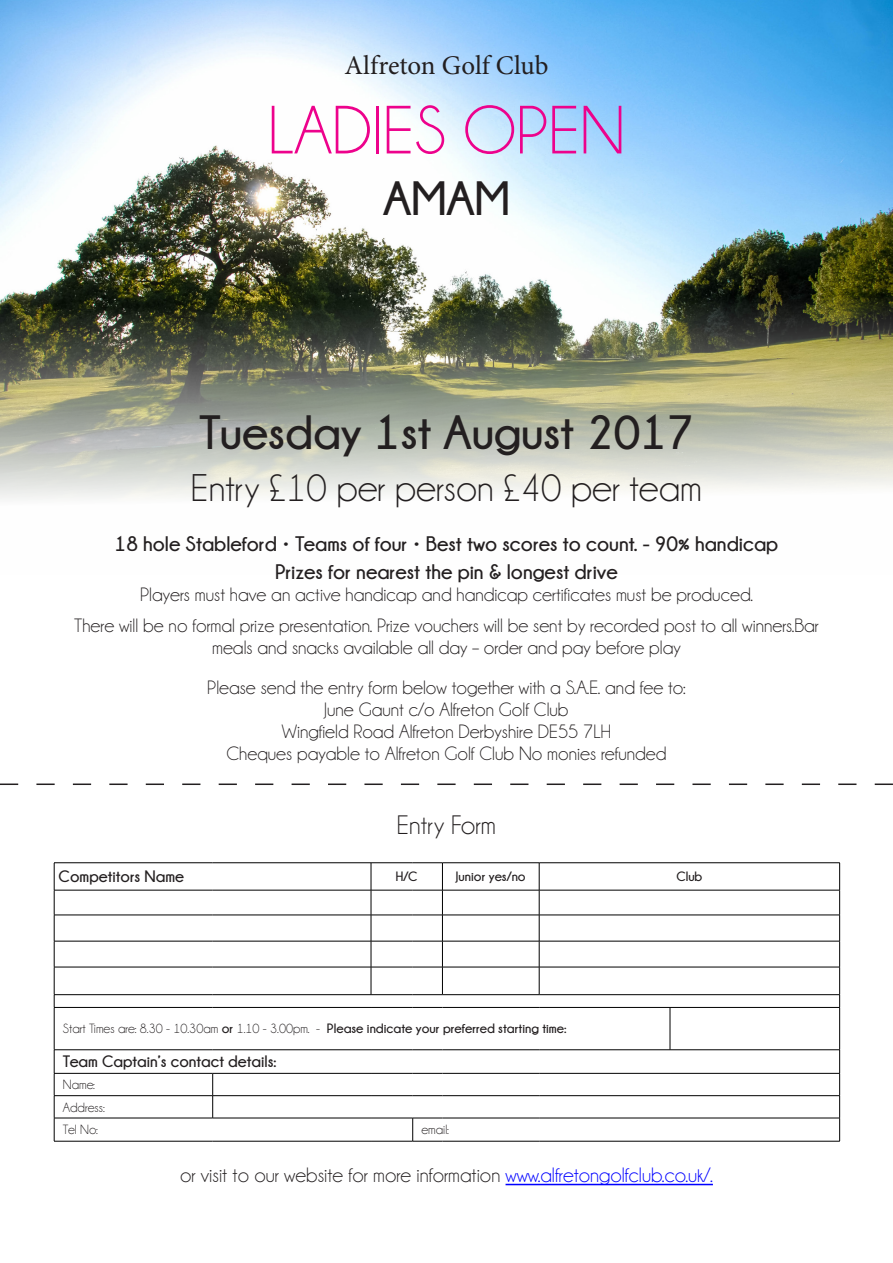
<style>
.page{position:relative;width:893px;height:1263px;background:#fff}
.page>*{position:absolute;margin:0;border:0;box-sizing:border-box;transform-origin:0 0}
.t1{font:69px "Champagne&Limousines";color:#ed028c}
.t2{font:700 48px "Champagne&Limousines";color:#231f20}
.t3{font:39px "Champagne&Limousines";color:#231f20}
.t4{font:27px "Minion Pro";color:#231f20}
.body{font:27px "Champagne&Limousines";color:#231f20}
.t5{font:700 21px "Champagne&Limousines";color:#231f20}
.body-2{font:21px "Champagne&Limousines";color:#231f20}
.body-3{font:19.5px/22.2px "Champagne&Limousines";color:#231f20;text-align:center}
.body-4{font:700 16.5px "Champagne&Limousines";color:#231f20}
.body-5{font:700 13.5px "Champagne&Limousines";color:#231f20}
.body-6{font:13.5px "Champagne&Limousines";color:#231f20}
.s1{font-weight:400}
.s2{color:#00f}
</style>
<div class="page">
<img style="left:0;top:0;width:893px;height:499px">
<hr style="left:506px;top:1184px;width:207px;height:1px;background:#00f">
<svg style="left:55px;top:863px;width:784px;height:278px"></svg>
<hr style="left:54px;top:862px;width:159px;height:1px;background:#000">
<hr style="left:213px;top:862px;width:158px;height:1px;background:#000">
<hr style="left:371px;top:862px;width:42px;height:1px;background:#000">
<hr style="left:442px;top:862px;width:97px;height:1px;background:#000">
<hr style="left:539px;top:862px;width:131px;height:1px;background:#000">
<hr style="left:670px;top:862px;width:170px;height:1px;background:#000">
<hr style="left:54px;top:890px;width:159px;height:1px;background:#000">
<hr style="left:213px;top:890px;width:158px;height:1px;background:#000">
<hr style="left:371px;top:890px;width:42px;height:1px;background:#000">
<hr style="left:442px;top:890px;width:97px;height:1px;background:#000">
<hr style="left:539px;top:890px;width:131px;height:1px;background:#000">
<hr style="left:670px;top:890px;width:170px;height:1px;background:#000">
<hr style="left:54px;top:915px;width:159px;height:1px;background:#000">
<hr style="left:213px;top:915px;width:158px;height:1px;background:#000">
<hr style="left:371px;top:915px;width:42px;height:1px;background:#000">
<hr style="left:442px;top:915px;width:97px;height:1px;background:#000">
<hr style="left:539px;top:915px;width:131px;height:1px;background:#000">
<hr style="left:670px;top:915px;width:170px;height:1px;background:#000">
<hr style="left:54px;top:941px;width:159px;height:1px;background:#000">
<hr style="left:213px;top:941px;width:158px;height:1px;background:#000">
<hr style="left:371px;top:941px;width:42px;height:1px;background:#000">
<hr style="left:442px;top:941px;width:97px;height:1px;background:#000">
<hr style="left:539px;top:941px;width:131px;height:1px;background:#000">
<hr style="left:670px;top:941px;width:170px;height:1px;background:#000">
<hr style="left:54px;top:967px;width:159px;height:1px;background:#000">
<hr style="left:213px;top:967px;width:158px;height:1px;background:#000">
<hr style="left:371px;top:967px;width:42px;height:1px;background:#000">
<svg style="left:371px;top:863px;width:1px;height:131px"></svg>
<hr style="left:442px;top:967px;width:97px;height:1px;background:#000">
<hr style="left:539px;top:967px;width:131px;height:1px;background:#000">
<svg style="left:539px;top:863px;width:1px;height:131px"></svg>
<hr style="left:670px;top:967px;width:170px;height:1px;background:#000">
<hr style="left:54px;top:994px;width:159px;height:1px;background:#000">
<svg style="left:54px;top:863px;width:1px;height:144px"></svg>
<hr style="left:213px;top:994px;width:158px;height:1px;background:#000">
<hr style="left:371px;top:994px;width:42px;height:1px;background:#000">
<svg style="left:413px;top:862px;width:30px;height:133px"></svg>
<hr style="left:442px;top:994px;width:97px;height:1px;background:#000">
<hr style="left:539px;top:994px;width:131px;height:1px;background:#000">
<hr style="left:670px;top:994px;width:170px;height:1px;background:#000">
<svg style="left:839px;top:863px;width:1px;height:144px"></svg>
<hr style="left:54px;top:1007px;width:159px;height:1px;background:#000">
<hr style="left:54px;top:1007px;width:1px;height:42px;background:#000">
<hr style="left:213px;top:1007px;width:158px;height:1px;background:#000">
<hr style="left:371px;top:1007px;width:42px;height:1px;background:#000">
<svg style="left:413px;top:1007px;width:29px;height:1px"></svg>
<hr style="left:442px;top:1007px;width:97px;height:1px;background:#000">
<hr style="left:539px;top:1007px;width:131px;height:1px;background:#000">
<hr style="left:670px;top:1007px;width:170px;height:1px;background:#000">
<hr style="left:670px;top:1007px;width:1px;height:42px;background:#000">
<hr style="left:839px;top:1007px;width:1px;height:42px;background:#000">
<hr style="left:54px;top:1049px;width:159px;height:1px;background:#000">
<hr style="left:213px;top:1049px;width:158px;height:1px;background:#000">
<hr style="left:371px;top:1049px;width:42px;height:1px;background:#000">
<svg style="left:413px;top:1049px;width:29px;height:1px"></svg>
<hr style="left:442px;top:1049px;width:97px;height:1px;background:#000">
<hr style="left:539px;top:1049px;width:131px;height:1px;background:#000">
<hr style="left:670px;top:1049px;width:170px;height:1px;background:#000">
<hr style="left:54px;top:1073px;width:159px;height:1px;background:#000">
<hr style="left:213px;top:1073px;width:158px;height:1px;background:#000">
<hr style="left:371px;top:1073px;width:42px;height:1px;background:#000">
<svg style="left:413px;top:1073px;width:29px;height:1px"></svg>
<hr style="left:442px;top:1073px;width:97px;height:1px;background:#000">
<hr style="left:539px;top:1073px;width:131px;height:1px;background:#000">
<hr style="left:670px;top:1073px;width:170px;height:1px;background:#000">
<hr style="left:54px;top:1095px;width:159px;height:1px;background:#000">
<hr style="left:213px;top:1095px;width:158px;height:1px;background:#000">
<svg style="left:212px;top:1073px;width:1px;height:45px"></svg>
<hr style="left:371px;top:1095px;width:42px;height:1px;background:#000">
<svg style="left:413px;top:1095px;width:29px;height:1px"></svg>
<hr style="left:442px;top:1095px;width:97px;height:1px;background:#000">
<hr style="left:539px;top:1095px;width:131px;height:1px;background:#000">
<hr style="left:670px;top:1095px;width:170px;height:1px;background:#000">
<hr style="left:54px;top:1118px;width:159px;height:1px;background:#000">
<svg style="left:54px;top:1050px;width:1px;height:91px"></svg>
<hr style="left:213px;top:1118px;width:158px;height:1px;background:#000">
<hr style="left:371px;top:1118px;width:42px;height:1px;background:#000">
<hr style="left:442px;top:1118px;width:97px;height:1px;background:#000">
<hr style="left:539px;top:1118px;width:131px;height:1px;background:#000">
<hr style="left:670px;top:1118px;width:170px;height:1px;background:#000">
<svg style="left:839px;top:1050px;width:1px;height:91px"></svg>
<hr style="left:54px;top:1141px;width:159px;height:1px;background:#000">
<hr style="left:213px;top:1141px;width:158px;height:1px;background:#000">
<hr style="left:371px;top:1141px;width:42px;height:1px;background:#000">
<svg style="left:412px;top:1118px;width:30px;height:24px"></svg>
<hr style="left:442px;top:1141px;width:97px;height:1px;background:#000">
<hr style="left:539px;top:1141px;width:131px;height:1px;background:#000">
<hr style="left:670px;top:1141px;width:170px;height:1px;background:#000">
<svg style="left:0;top:783px;width:893px;height:2px"></svg>
<p class="t4" style="left:344px;top:47px;width:205px">Alfreton Golf Club</p>
<p class="t1" style="left:268px;top:96px;width:359px">LADIES OPEN</p>
<p class="t2" style="left:383px;top:172px;width:128px">AMAM</p>
<p class="t2" style="left:199px;top:406px;width:496px">Tuesday 1st August 2017</p>
<p class="t3" style="left:191px;top:468px;width:513px">Entry £10 per person £40 per team</p>
<p class="t5" style="left:115px;top:532px;width:665px">18 hole Stableford • Teams of four • Best two scores to count. - 90% handicap</p>
<p class="t5" style="left:275px;top:560px;width:344px">Prizes for nearest the pin &amp; longest drive</p>
<p class="body-3" style="left:140px;top:584px;width:614px">Players must have an active handicap and handicap certificates must be produced.</p>
<p class="body-3" style="left:74px;top:615px;width:746px">There will be no formal prize presentation. Prize vouchers will be sent by recorded post to all winners.Bar meals and snacks available all day – order and pay before play</p>
<p class="body-3" style="left:207px;top:676px;width:480px">Please send the entry form below together with a S.A.E. and fee to:</p>
<p class="body-3" style="left:324px;top:698px;width:246px">June Gaunt c/o Alfreton Golf Club</p>
<p class="body-3" style="left:282px;top:720px;width:331px">Wingfield Road Alfreton Derbyshire DE55 7LH</p>
<p class="body-3" style="left:226px;top:743px;width:442px">Cheques payable to Alfreton Golf Club No monies refunded</p>
<p class="body" style="left:397px;top:811px;width:101px">Entry Form</p>
<p class="body-4" style="left:59px;top:867px;width:127px">Competitors Name</p>
<p class="body-5" style="left:396px;top:869px;width:23px">H/C</p>
<p class="body-5" style="left:456px;top:869px;width:71px">Junior yes/no</p>
<p class="body-5" style="left:676px;top:869px;width:28px">Club</p>
<p class="body-5" style="left:63px;top:1021px;width:505px"><span class="s1">Start Times are: 8.30 - 10.30am</span> or <span class="s1">1.10 - 3.00pm. -</span> Please indicate your preferred starting time:</p>
<p class="body-4" style="left:63px;top:1052px;width:215px">Team Captain’s contact details:</p>
<p class="body-6" style="left:63px;top:1078px;width:34px">Name:</p>
<p class="body-6" style="left:63px;top:1100px;width:43px">Address:</p>
<p class="body-6" style="left:63px;top:1123px;width:37px">Tel No:</p>
<p class="body-6" style="left:421px;top:1123px;width:29px">email:</p>
<p class="body-2" style="left:180px;top:1165px;width:534px">or visit to our website for more information <span class="s2">www.alfretongolfclub.co.uk/.</span></p>
</div>
